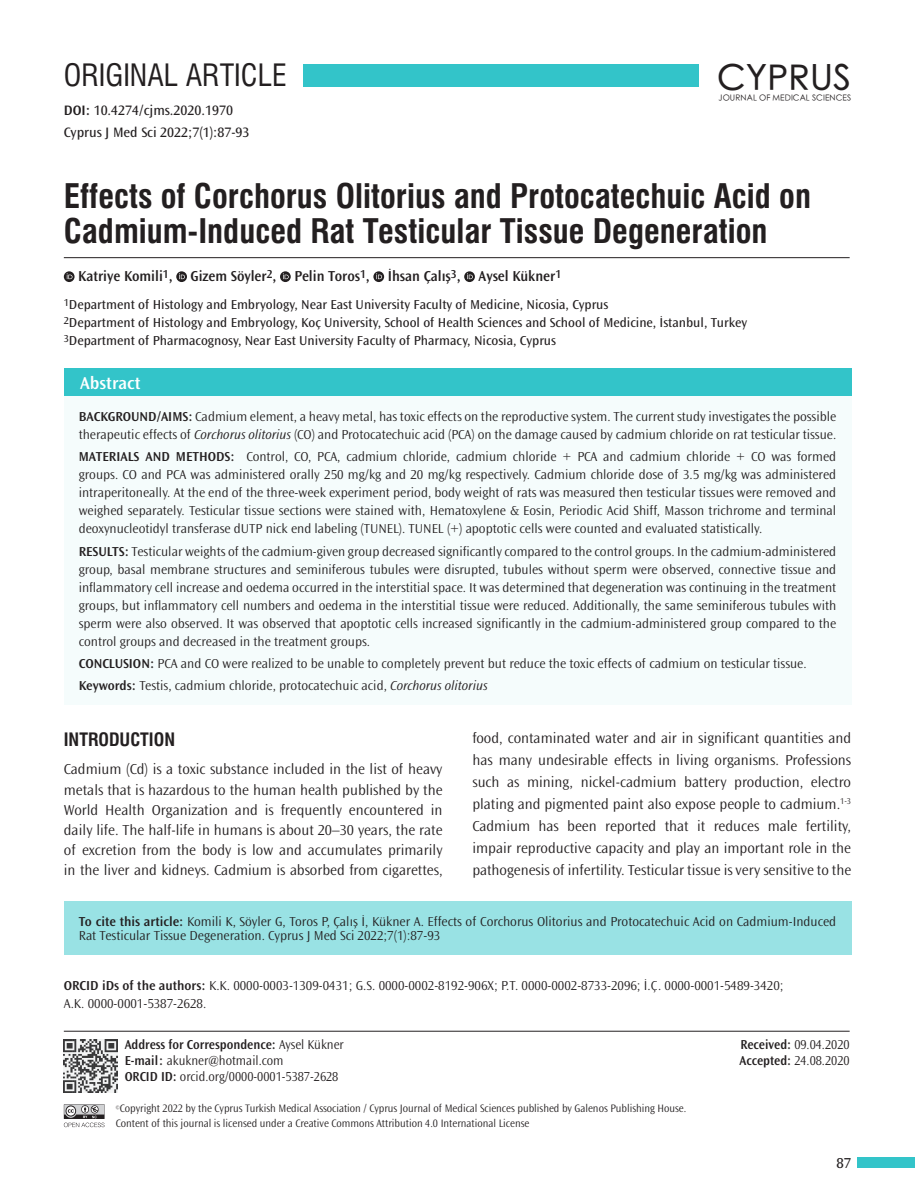
<style>
.page{position:relative;width:915px;height:1191px;background:#fff}
.page>*{position:absolute;margin:0;border:0;box-sizing:border-box;transform-origin:0 0}
.t1{font:500 35.1px "ST Heiti SC";letter-spacing:.01em;color:#231f20}
.BASLIK{font:33px/34.5px "Swiss Condensed Bold Tr";color:#231f20}
.t2{font:30px "Swiss Condensed Tr";color:#231f20}
.ARA_BASLIK{font:18px "Swiss Condensed Bold Tr";color:#231f20}
.t3{font:600 18px "Ocean Sans Std";color:#fff}
.YAZI{font:300 15px/22px "Ocean Sans Std";color:#231f20;text-align:justify}
.YAZARLAR{font:600 15px "Ocean Sans Std";color:#231f20;scale:.96 1}
.t4{font:15px "Ocean Sans Std";color:#231f20}
.KISA_AD{font:14.25px "Ocean Sans Std";color:#231f20}
.DOI{font:14.25px "Ocean Sans Std";color:#231f20}
.OZET{font:300 13.5px/18px "Ocean Sans Std";color:#231f20;text-align:justify}
.KURUM{font:13.5px "Ocean Sans Std";color:#231f20}
.CİTE_AS{font:300 13.5px/13.5px "Ocean Sans Std";color:#231f20}
.ORCID{font:300 13.5px "Ocean Sans Std";color:#231f20}
.OZET-2{font:300 13.5px "Ocean Sans Std";color:#231f20;scale:.95 1}
.t5{font:600 13.5px "Ocean Sans Std";color:#231f20;scale:.95 1}
.t6{font:300 11.25px/15px "Ocean Sans Std";color:#231f20;scale:.95 1}
.t7{font:300 8.25px "ST Heiti SC";letter-spacing:.01em;color:#231f20}
.t8{font:300 4.8px "Ocean Sans Std";color:#231f20;scale:.95 1}
.s1{font-weight:600}
.s2{font-style:italic}
.s3{font-weight:300}
</style>
<div class="page">
<svg style="left:64px;top:1104px;width:40px;height:23px"></svg>
<div style="left:857px;top:1157px;width:57px;height:11px;background:#33c4c9"></div>
<div style="left:303px;top:64px;width:396px;height:22px;background:#33c4c9"></div>
<img style="left:64px;top:1039px;width:53px;height:53px">
<svg style="left:64px;top:271px;width:10px;height:11px"></svg>
<svg style="left:67px;top:273px;width:5px;height:6px"></svg>
<svg style="left:176px;top:271px;width:11px;height:11px"></svg>
<svg style="left:179px;top:273px;width:6px;height:6px"></svg>
<svg style="left:280px;top:271px;width:10px;height:11px"></svg>
<svg style="left:283px;top:273px;width:5px;height:6px"></svg>
<svg style="left:373px;top:271px;width:11px;height:11px"></svg>
<svg style="left:376px;top:273px;width:6px;height:6px"></svg>
<svg style="left:464px;top:271px;width:10px;height:11px"></svg>
<svg style="left:467px;top:273px;width:5px;height:6px"></svg>
<hr style="left:64px;top:257px;width:785px;height:1px;background:#231f20">
<div style="left:64px;top:368px;width:786px;height:28px;background:#33c4c9"></div>
<hr style="left:64px;top:1030px;width:785px;height:1px;background:#231f20">
<div style="left:64px;top:396px;width:786px;height:309px;background:#f5fcfc"></div>
<div style="left:64px;top:901px;width:786px;height:53px;background:#99e2e4"></div>
<h3 class="t2" style="left:64px;top:57px;width:224px">ORIGINAL ARTICLE</h3>
<p class="KISA_AD" style="left:64px;top:124px;width:187px">Cyprus J Med Sci 2022;7(1):87-93</p>
<p class="DOI" style="left:64px;top:102px;width:171px"><span class="s1">DOI:</span> 10.4274/cjms.2020.1970</p>
<h1 class="t1" style="left:717px;top:60px;width:135px">CYPRUS</h1>
<p class="t7" style="left:718px;top:91px;width:134px">JOURNAL OF MEDICAL SCIENCES</p>
<p class="BASLIK" style="left:64px;top:179px;width:748px">Effects of Corchorus Olitorius and Protocatechuic Acid on<br>Cadmium-Induced Rat Testicular Tissue Degeneration</p>
<p class="YAZARLAR" style="left:78px;top:268px;width:504px">Katriye Komili<sup>1</sup>, Gizem Söyler<sup>2</sup>, Pelin Toros<sup>1</sup>, İhsan Çalış<sup>3</sup>, Aysel Kükner<sup>1</sup></p>
<p class="KURUM" style="left:64px;top:297px;width:546px"><sup>1</sup>Department of Histology and Embryology, Near East University Faculty of Medicine, Nicosia, Cyprus</p>
<p class="KURUM" style="left:64px;top:315px;width:684px"><sup>2</sup>Department of Histology and Embryology, Koç University, School of Health Sciences and School of Medicine, İstanbul, Turkey</p>
<p class="KURUM" style="left:64px;top:333px;width:493px"><sup>3</sup>Department of Pharmacognosy, Near East University Faculty of Pharmacy, Nicosia, Cyprus</p>
<p class="t3" style="left:80px;top:373px;width:62px">Abstract</p>
<p class="OZET" style="left:79px;top:408px;width:758px"><span class="s1">BACKGROUND/AIMS:</span> Cadmium element, a heavy metal, has toxic effects on the reproductive system. The current study investigates the possible therapeutic effects of <span class="s2">Corchorus olitorius</span> (CO) and Protocatechuic acid (PCA) on the damage caused by cadmium chloride on rat testicular tissue.</p>
<p class="OZET" style="left:79px;top:448px;width:758px"><span class="s1">MATERIALS AND METHODS:</span> Control, CO, PCA, cadmium chloride, cadmium chloride + PCA and cadmium chloride + CO was formed groups. CO and PCA was administered orally 250 mg/kg and 20 mg/kg respectively. Cadmium chloride dose of 3.5 mg/kg was administered intraperitoneally. At the end of the three-week experiment period, body weight of rats was measured then testicular tissues were removed and weighed separately. Testicular tissue sections were stained with, Hematoxylene &amp; Eosin, Periodic Acid Shiff, Masson trichrome and terminal deoxynucleotidyl transferase dUTP nick end labeling (TUNEL). TUNEL (+) apoptotic cells were counted and evaluated statistically.</p>
<p class="OZET" style="left:79px;top:542px;width:758px"><span class="s1">RESULTS:</span> Testicular weights of the cadmium-given group decreased significantly compared to the control groups. In the cadmium-administered group, basal membrane structures and seminiferous tubules were disrupted, tubules without sperm were observed, connective tissue and inflammatory cell increase and oedema occurred in the interstitial space. It was determined that degeneration was continuing in the treatment groups, but inflammatory cell numbers and oedema in the interstitial tissue were reduced. Additionally, the same seminiferous tubules with sperm were also observed. It was observed that apoptotic cells increased significantly in the cadmium-administered group compared to the control groups and decreased in the treatment groups.</p>
<p class="OZET" style="left:79px;top:654px;width:729px"><span class="s1">CONCLUSION:</span> PCA and CO were realized to be unable to completely prevent but reduce the toxic effects of cadmium on testicular tissue.</p>
<p class="OZET" style="left:79px;top:677px;width:410px"><span class="s1">Keywords:</span> Testis, cadmium chloride, protocatechuic acid, <span class="s2">Corchorus olitorius</span></p>
<p class="ARA_BASLIK" style="left:64px;top:728px;width:113px">INTRODUCTION</p>
<p class="YAZI" style="left:64px;top:759px;width:380px;line-height:20.2px">Cadmium (Cd) is a toxic substance included in the list of heavy metals that is hazardous to the human health published by the World Health Organization and is frequently encountered in daily life. The half-life in humans is about 20–30 years, the rate of excretion from the body is low and accumulates primarily in the liver and kidneys. Cadmium is absorbed from cigarettes,</p>
<p class="YAZI" style="left:472px;top:727px;width:380px">food, contaminated water and air in significant quantities and has many undesirable effects in living organisms. Professions such as mining, nickel-cadmium battery production, electro plating and pigmented paint also expose people to cadmium.<sup>1-3<br></sup>Cadmium has been reported that it reduces male fertility, impair reproductive capacity and play an important role in the pathogenesis of infertility. Testicular tissue is very sensitive to the</p>
<p class="CİTE_AS" style="left:79px;top:915px;width:758px"><span class="s1">To cite this article:</span> Komili K, Söyler G, Toros P, Çalış İ, Kükner A. Effects of Corchorus Olitorius and Protocatechuic Acid on Cadmium-Induced<br>Rat Testicular Tissue Degeneration. Cyprus J Med Sci 2022;7(1):87-93</p>
<p class="ORCID" style="left:64px;top:978px;width:721px"><span class="s1">ORCID iDs of the authors:</span> K.K. 0000-0003-1309-0431; G.S. 0000-0002-8192-906X; P.T. 0000-0002-8733-2096; İ.Ç. 0000-0001-5489-3420;</p>
<p class="ORCID" style="left:64px;top:996px;width:144px">A.K. 0000-0001-5387-2628.</p>
<p class="t5" style="left:125px;top:1037px;width:232px">Address for Correspondence: <span class="s3">Aysel Kükner</span></p>
<p class="OZET-2" style="left:125px;top:1053px;width:169px"><span class="s1">E-mail:</span> akukner@hotmail.com</p>
<p class="OZET-2" style="left:125px;top:1069px;width:226px"><span class="s1">ORCID ID:</span> orcid.org/0000-0001-5387-2628</p>
<p class="t6" style="left:116px;top:1101px;width:602px;text-indent:4px">Copyright 2022 by the Cyprus Turkish Medical Association / Cyprus Journal of Medical Sciences published by Galenos Publishing House.<br>Content of this journal is licensed under a Creative Commons Attribution 4.0 International License</p>
<p class="t8" style="left:116px;top:1105px;width:6px">©</p>
<p class="OZET-2" style="left:740px;top:1037px;width:116px"><span class="s1">Received:</span> 09.04.2020</p>
<p class="OZET-2" style="left:739px;top:1053px;width:117px"><span class="s1">Accepted:</span> 24.08.2020</p>
<p class="t4" style="left:836px;top:1154px;width:16px">87</p>
</div>
